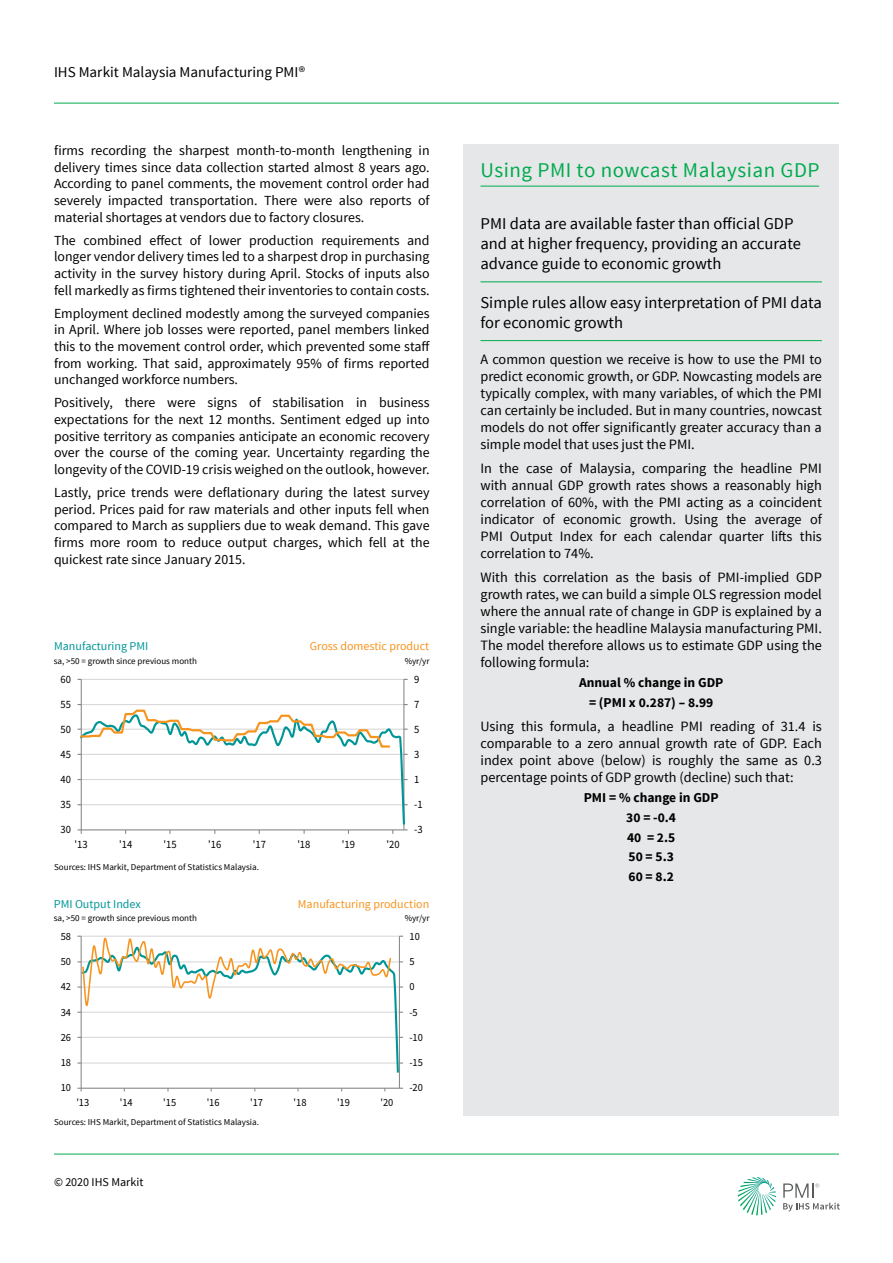
<style>
.page{position:relative;width:893px;height:1263px;background:#fff}
.page>*{position:absolute;margin:0;border:0;box-sizing:border-box;transform-origin:0 0}
.t1{font:21px "Source Sans Pro";letter-spacing:.025em;color:#00ab4e}
.t2{font:16.5px/19.8px "Source Sans Pro";color:#000}
.t3{font:15px "Source Sans Pro";color:#000}
.t4{font:14.25px/17.1px "Source Sans Pro";color:#000;text-align:justify}
.t5{font:13.8px/16.6px "Source Sans Pro";color:#000;text-align:justify}
.t6{font:700 13.5px/19.8px "Source Sans Pro";color:#000;text-align:center}
.t7{font:12px "Source Sans Pro";color:#f7941e}
.t8{font:12px "Source Sans Pro";color:#009697}
.t9{font:12px "Source Sans Pro";color:#000}
.t10{font:11.25px "Source Sans Pro";letter-spacing:.005em;color:#000;scale:.94 1}
.t11{font:10.95px "Source Sans Pro";letter-spacing:.005em;color:#000;scale:.95 1}
.t12{font:9px "Source Sans Pro";color:#000}
</style>
<div class="page">
<hr style="left:54px;top:103px;width:785px;height:1px;background:#00ab4e">
<svg style="left:738px;top:1177px;width:38px;height:38px"></svg>
<svg style="left:783px;top:1183px;width:57px;height:28px"></svg>
<hr style="left:54px;top:1154px;width:785px;height:1px;background:#00ab4e">
<hr style="left:81px;top:679px;width:323px;height:1px;background:#d9d9d9">
<hr style="left:403px;top:679px;width:1px;height:151px;background:#868686">
<hr style="left:81px;top:679px;width:1px;height:151px;background:#868686">
<svg style="left:78px;top:704px;width:330px;height:130px"></svg>
<div style="left:463px;top:145px;width:376px;height:55px;background:#e6e7e8"></div>
<hr style="left:480px;top:186px;width:339px;height:1px;background:#00ab4e">
<div style="left:463px;top:200px;width:376px;height:915px;background:#e6e7e8"></div>
<hr style="left:480px;top:282px;width:342px;height:1px;background:#00ab4e">
<hr style="left:480px;top:340px;width:342px;height:1px;background:#00ab4e">
<hr style="left:399px;top:936px;width:1px;height:152px;background:#868686">
<hr style="left:81px;top:936px;width:1px;height:152px;background:#868686">
<hr style="left:81px;top:1088px;width:318px;height:1px;background:#868686">
<svg style="left:78px;top:936px;width:325px;height:138px"></svg>
<p class="t3" style="left:54px;top:63px;width:253px">IHS Markit Malaysia Manufacturing PMI®</p>
<p class="t5" style="left:54px;top:142px;width:377px">firms recording the sharpest month-to-month lengthening in delivery times since data collection started almost 8 years ago.<br>According to panel comments, the movement control order had severely impacted transportation. There were also reports of material shortages at vendors due to factory closures.</p>
<p class="t5" style="left:54px;top:232px;width:377px">The combined effect of lower production requirements and longer vendor delivery times led to a sharpest drop in purchasing activity in the survey history during April. Stocks of inputs also fell markedly as firms tightened their inventories to contain costs.</p>
<p class="t5" style="left:54px;top:305px;width:377px">Employment declined modestly among the surveyed companies in April. Where job losses were reported, panel members linked this to the movement control order, which prevented some staff from working. That said, approximately 95% of firms reported unchanged workforce numbers.</p>
<p class="t5" style="left:54px;top:395px;width:377px">Positively, there were signs of stabilisation in business expectations for the next 12 months. Sentiment edged up into positive territory as companies anticipate an economic recovery over the course of the coming year. Uncertainty regarding the longevity of the COVID-19 crisis weighed on the outlook, however.</p>
<p class="t5" style="left:54px;top:484px;width:377px">Lastly, price trends were deflationary during the latest survey period. Prices paid for raw materials and other inputs fell when compared to March as suppliers due to weak demand. This gave firms more room to reduce output charges, which fell at the quickest rate since January 2015.</p>
<p class="t8" style="left:54px;top:638px;width:96px">Manufacturing PMI</p>
<p class="t12" style="left:54px;top:655px;width:145px">sa, &gt;50 = growth since previous month</p>
<p class="t7" style="left:310px;top:638px;width:121px">Gross domestic product</p>
<p class="t12" style="left:405px;top:655px;width:26px">%yr/yr</p>
<p class="t10" style="left:60px;top:672px;width:13px">60</p>
<p class="t10" style="left:414px;top:672px;width:7px">9</p>
<p class="t10" style="left:60px;top:697px;width:13px">55</p>
<p class="t10" style="left:414px;top:697px;width:7px">7</p>
<p class="t10" style="left:60px;top:722px;width:13px">50</p>
<p class="t10" style="left:414px;top:722px;width:7px">5</p>
<p class="t10" style="left:60px;top:747px;width:13px">45</p>
<p class="t10" style="left:414px;top:747px;width:7px">3</p>
<p class="t10" style="left:60px;top:772px;width:13px">40</p>
<p class="t10" style="left:414px;top:772px;width:7px">1</p>
<p class="t10" style="left:60px;top:797px;width:13px">35</p>
<p class="t10" style="left:414px;top:797px;width:10px">-1</p>
<p class="t10" style="left:60px;top:823px;width:13px">30</p>
<p class="t10" style="left:414px;top:823px;width:10px">-3</p>
<p class="t10" style="left:75px;top:838px;width:16px">'13</p>
<p class="t10" style="left:119px;top:838px;width:16px">'14</p>
<p class="t10" style="left:164px;top:838px;width:16px">'15</p>
<p class="t10" style="left:208px;top:838px;width:16px">'16</p>
<p class="t10" style="left:253px;top:838px;width:16px">'17</p>
<p class="t10" style="left:297px;top:838px;width:16px">'18</p>
<p class="t10" style="left:342px;top:838px;width:16px">'19</p>
<p class="t10" style="left:386px;top:838px;width:16px">'20</p>
<p class="t12" style="left:54px;top:861px;width:206px">Sources: IHS Markit, Department of Statistics Malaysia.</p>
<p class="t8" style="left:54px;top:896px;width:89px">PMI Output Index</p>
<p class="t12" style="left:54px;top:912px;width:145px">sa, &gt;50 = growth since previous month</p>
<p class="t7" style="left:298px;top:896px;width:133px">Manufacturing production</p>
<p class="t12" style="left:405px;top:912px;width:26px">%yr/yr</p>
<p class="t11" style="left:61px;top:929px;width:12px">58</p>
<p class="t11" style="left:410px;top:929px;width:12px">10</p>
<p class="t11" style="left:61px;top:954px;width:12px">50</p>
<p class="t11" style="left:410px;top:954px;width:7px">5</p>
<p class="t11" style="left:61px;top:980px;width:12px">42</p>
<p class="t11" style="left:410px;top:980px;width:7px">0</p>
<p class="t11" style="left:61px;top:1005px;width:12px">34</p>
<p class="t11" style="left:410px;top:1005px;width:10px">-5</p>
<p class="t11" style="left:61px;top:1030px;width:12px">26</p>
<p class="t11" style="left:410px;top:1030px;width:16px">-10</p>
<p class="t11" style="left:61px;top:1056px;width:12px">18</p>
<p class="t11" style="left:410px;top:1056px;width:16px">-15</p>
<p class="t11" style="left:61px;top:1081px;width:12px">10</p>
<p class="t11" style="left:410px;top:1081px;width:16px">-20</p>
<p class="t11" style="left:76px;top:1096px;width:15px">'13</p>
<p class="t11" style="left:120px;top:1096px;width:15px">'14</p>
<p class="t11" style="left:163px;top:1096px;width:15px">'15</p>
<p class="t11" style="left:207px;top:1096px;width:15px">'16</p>
<p class="t11" style="left:250px;top:1096px;width:15px">'17</p>
<p class="t11" style="left:294px;top:1096px;width:15px">'18</p>
<p class="t11" style="left:337px;top:1096px;width:15px">'19</p>
<p class="t11" style="left:380px;top:1096px;width:15px">'20</p>
<p class="t12" style="left:54px;top:1117px;width:206px">Sources: IHS Markit, Department of Statistics Malaysia.</p>
<p class="t9" style="left:54px;top:1175px;width:91px">© 2020 IHS Markit</p>
<h1 class="t1" style="left:480px;top:157px;width:341px">Using PMI to nowcast Malaysian GDP</h1>
<p class="t2" style="left:480px;top:214px;width:322px">PMI data are available faster than official GDP and at higher frequency, providing an accurate advance guide to economic growth</p>
<p class="t2" style="left:480px;top:293px;width:343px">Simple rules allow easy interpretation of PMI data for economic growth</p>
<p class="t4" style="left:480px;top:351px;width:343px">A common question we receive is how to use the PMI to predict economic growth, or GDP. Nowcasting models are typically complex, with many variables, of which the PMI can certainly be included. But in many countries, nowcast models do not offer significantly greater accuracy than a simple model that uses just the PMI.</p>
<p class="t4" style="left:480px;top:460px;width:343px">In the case of Malaysia, comparing the headline PMI with annual GDP growth rates shows a reasonably high correlation of 60%, with the PMI acting as a coincident indicator of economic growth. Using the average of PMI Output Index for each calendar quarter lifts this correlation to 74%.</p>
<p class="t4" style="left:480px;top:569px;width:343px">With this correlation as the basis of PMI-implied GDP growth rates, we can build a simple OLS regression model where the annual rate of change in GDP is explained by a single variable: the headline Malaysia manufacturing PMI.<br>The model therefore allows us to estimate GDP using the following formula:</p>
<p class="t6" style="left:579px;top:673px;width:146px">Annual % change in GDP = (PMI x 0.287) – 8.99</p>
<p class="t4" style="left:480px;top:717px;width:343px">Using this formula, a headline PMI reading of 31.4 is comparable to a zero annual growth rate of GDP. Each index point above (below) is roughly the same as 0.3 percentage points of GDP growth (decline) such that:</p>
<p class="t6" style="left:584px;top:788px;width:136px">PMI = % change in GDP<br>30 = -0.4<br>40 = 2.5<br>50 = 5.3<br>60 = 8.2</p>
</div>
